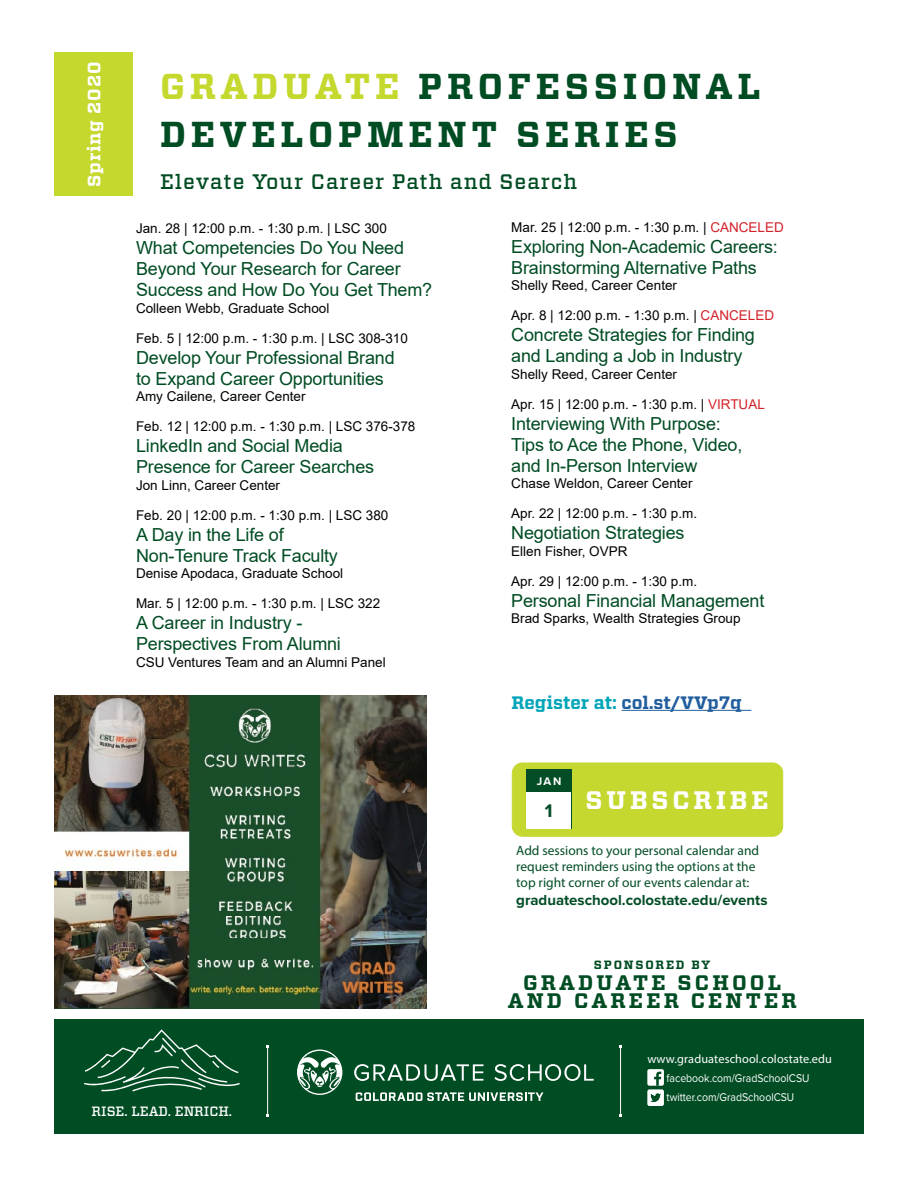
<style>
.page{position:relative;width:918px;height:1188px;background:#fff}
.page>*{position:absolute;margin:0;border:0;box-sizing:border-box;transform-origin:0 0}
.t1{font:700 36px/48px "Vitesse";letter-spacing:.13em;color:#004c23}
.t2{font:700 25.35px "Vitesse";letter-spacing:.15em;color:#fff}
.t3{font:500 21px "Vitesse";letter-spacing:.05em;color:#004c23}
.t4{font:700 21px/18px "Vitesse";letter-spacing:.15em;color:#004c23;text-align:center}
.t5{font:700 19.05px "Proxima Nova";color:#044e27}
.t6{font:18px/21px "Arial";letter-spacing:-.01em;color:#004c23}
.t7{font:700 18px "Vitesse";color:#215e9e}
.t8{font:700 18px "Vitesse";letter-spacing:.05em;color:#fff}
.t9{font:700 15px "Proxima Nova";color:#034d26}
.t10{font:13.5px "Arial";color:#000}
.t11{font:13.5px/16.2px "Myriad Pro";color:#034d26}
.t12{font:500 13.5px "Vitesse";color:#fff}
.t13{font:12.3px "Myriad Pro";letter-spacing:.01em;color:#fff}
.t14{font:700 12px "Vitesse";letter-spacing:.15em;color:#004c23}
.t15{font:11.7px/19px "Proxima Nova";color:#fff;scale:.9 1}
.t16{font:700 11.4px "Proxima Nova";color:#fff}
.s1{color:#c4d82e}
.s2{color:#d2232a}
.s3{color:#00a5b8}
</style>
<div class="page">
<div style="left:54px;top:1019px;width:810px;height:115px;background:#004c23"></div>
<div style="left:647px;top:1069px;width:17px;height:17px;background:#fff;border-radius:2px"></div>
<svg style="left:647px;top:1072px;width:17px;height:34px"></svg>
<svg style="left:354px;top:1064px;width:129px;height:17px"></svg>
<svg style="left:494px;top:1064px;width:100px;height:17px"></svg>
<svg style="left:356px;top:1092px;width:188px;height:9px"></svg>
<svg style="left:297px;top:1050px;width:45px;height:45px"></svg>
<hr style="left:620px;top:1046px;width:1px;height:70px;background:#fff">
<svg style="left:84px;top:1029px;width:156px;height:63px"></svg>
<hr style="left:267px;top:1046px;width:1px;height:70px;background:#fff">
<div style="left:54px;top:52px;width:78px;height:144px;background:#c4d82e"></div>
<hr style="left:622px;top:710px;width:129px;height:1px;background:#215e9e">
<div style="left:512px;top:763px;width:271px;height:73px;background:#c4d830;border-radius:10px"></div>
<div style="left:512px;top:763px;width:271px;height:74px;border:1px solid #c3d832;border-radius:10px"></div>
<div style="left:526px;top:770px;width:46px;height:59px;background:#034d26"></div>
<div style="left:527px;top:792px;width:44px;height:36px;background:#fff"></div>
<img style="left:54px;top:696px;width:372px;height:312px">
<h3 class="t8" style="left:82px;top:187px;width:127px;rotate:-90deg">Spring 2020</h3>
<h1 class="t1" style="left:160px;top:63px;width:602px"><span class="s1">GRADUATE</span> PROFESSIONAL<br>DEVELOPMENT SERIES</h1>
<h3 class="t3" style="left:160px;top:167px;width:419px">Elevate Your Career Path and Search</h3>
<p class="t10" style="left:136px;top:219px;width:252px">Jan. 28 | 12:00 p.m. - 1:30 p.m. | LSC 300</p>
<h3 class="t6" style="left:136px;top:237px;width:298px">What Competencies Do You Need<br>Beyond Your Research for Career<br>Success and How Do You Get Them?</h3>
<p class="t10" style="left:136px;top:298px;width:195px">Colleen Webb, Graduate School</p>
<p class="t10" style="left:136px;top:328px;width:273px">Feb. 5 | 12:00 p.m. - 1:30 p.m. | LSC 308-310</p>
<h3 class="t6" style="left:136px;top:347px;width:260px">Develop Your Professional Brand to Expand Career Opportunities</h3>
<p class="t10" style="left:136px;top:387px;width:171px">Amy Cailene, Career Center</p>
<p class="t10" style="left:136px;top:417px;width:281px">Feb. 12 | 12:00 p.m. - 1:30 p.m. | LSC 376-378</p>
<h3 class="t6" style="left:136px;top:435px;width:240px">LinkedIn and Social Media<br>Presence for Career Searches</h3>
<p class="t10" style="left:136px;top:475px;width:146px">Jon Linn, Career Center</p>
<p class="t10" style="left:136px;top:505px;width:254px">Feb. 20 | 12:00 p.m. - 1:30 p.m. | LSC 380</p>
<h3 class="t6" style="left:136px;top:524px;width:203px">A Day in the Life of<br>Non-Tenure Track Faculty</h3>
<p class="t10" style="left:136px;top:564px;width:209px">Denise Apodaca, Graduate School</p>
<p class="t10" style="left:136px;top:594px;width:246px">Mar. 5 | 12:00 p.m. - 1:30 p.m. | LSC 322</p>
<h3 class="t6" style="left:136px;top:612px;width:206px">A Career in Industry -<br>Perspectives From Alumni</h3>
<p class="t10" style="left:136px;top:652px;width:251px">CSU Ventures Team and an Alumni Panel</p>
<p class="t10" style="left:511px;top:218px;width:274px">Mar. 25 | 12:00 p.m. - 1:30 p.m. | <span class="s2">CANCELED</span></p>
<h3 class="t6" style="left:511px;top:236px;width:268px">Exploring Non-Academic Careers:<br>Brainstorming Alternative Paths</h3>
<p class="t10" style="left:511px;top:276px;width:167px">Shelly Reed, Career Center</p>
<p class="t10" style="left:511px;top:306px;width:264px">Apr. 8 | 12:00 p.m. - 1:30 p.m. | <span class="s2">CANCELED</span></p>
<h3 class="t6" style="left:511px;top:324px;width:245px">Concrete Strategies for Finding and Landing a Job in Industry</h3>
<p class="t10" style="left:511px;top:365px;width:167px">Shelly Reed, Career Center</p>
<p class="t10" style="left:511px;top:395px;width:255px">Apr. 15 | 12:00 p.m. - 1:30 p.m. | <span class="s2">VIRTUAL</span></p>
<h3 class="t6" style="left:511px;top:413px;width:233px">Interviewing With Purpose:<br>Tips to Ace the Phone, Video, and In-Person Interview</h3>
<p class="t10" style="left:511px;top:474px;width:183px">Chase Weldon, Career Center</p>
<p class="t10" style="left:511px;top:504px;width:187px">Apr. 22 | 12:00 p.m. - 1:30 p.m.</p>
<h3 class="t6" style="left:511px;top:522px;width:175px">Negotiation Strategies</h3>
<p class="t10" style="left:511px;top:542px;width:118px">Ellen Fisher, OVPR</p>
<p class="t10" style="left:511px;top:572px;width:187px">Apr. 29 | 12:00 p.m. - 1:30 p.m.</p>
<h3 class="t6" style="left:511px;top:590px;width:255px">Personal Financial Management</h3>
<p class="t10" style="left:511px;top:609px;width:231px">Brad Sparks, Wealth Strategies Group</p>
<h3 class="t7" style="left:511px;top:690px;width:232px"><span class="s3">Register at:</span> col.st/VVp7q</h3>
<p class="t16" style="left:537px;top:773px;width:26px">JAN</p>
<h3 class="t5" style="left:545px;top:797px;width:9px">1</h3>
<h2 class="t2" style="left:586px;top:783px;width:185px">SUBSCRIBE</h2>
<p class="t11" style="left:516px;top:842px;width:244px">Add sessions to your personal calendar and request reminders using the options at the top right corner of our events calendar at:</p>
<p class="t9" style="left:516px;top:889px;width:253px">graduateschool.colostate.edu/events</p>
<p class="t14" style="left:594px;top:957px;width:118px">SPONSORED BY</p>
<h3 class="t4" style="left:508px;top:974px;width:290px">GRADUATE SCHOOL<br>AND CAREER CENTER</h3>
<p class="t13" style="left:647px;top:1051px;width:186px">www.graduateschool.colostate.edu</p>
<p class="t15" style="left:667px;top:1068px;width:160px">facebook.com/GradSchoolCSU twitter.com/GradSchoolCSU</p>
<p class="t12" style="left:92px;top:1102px;width:142px">RISE. LEAD. ENRICH.</p>
</div>
